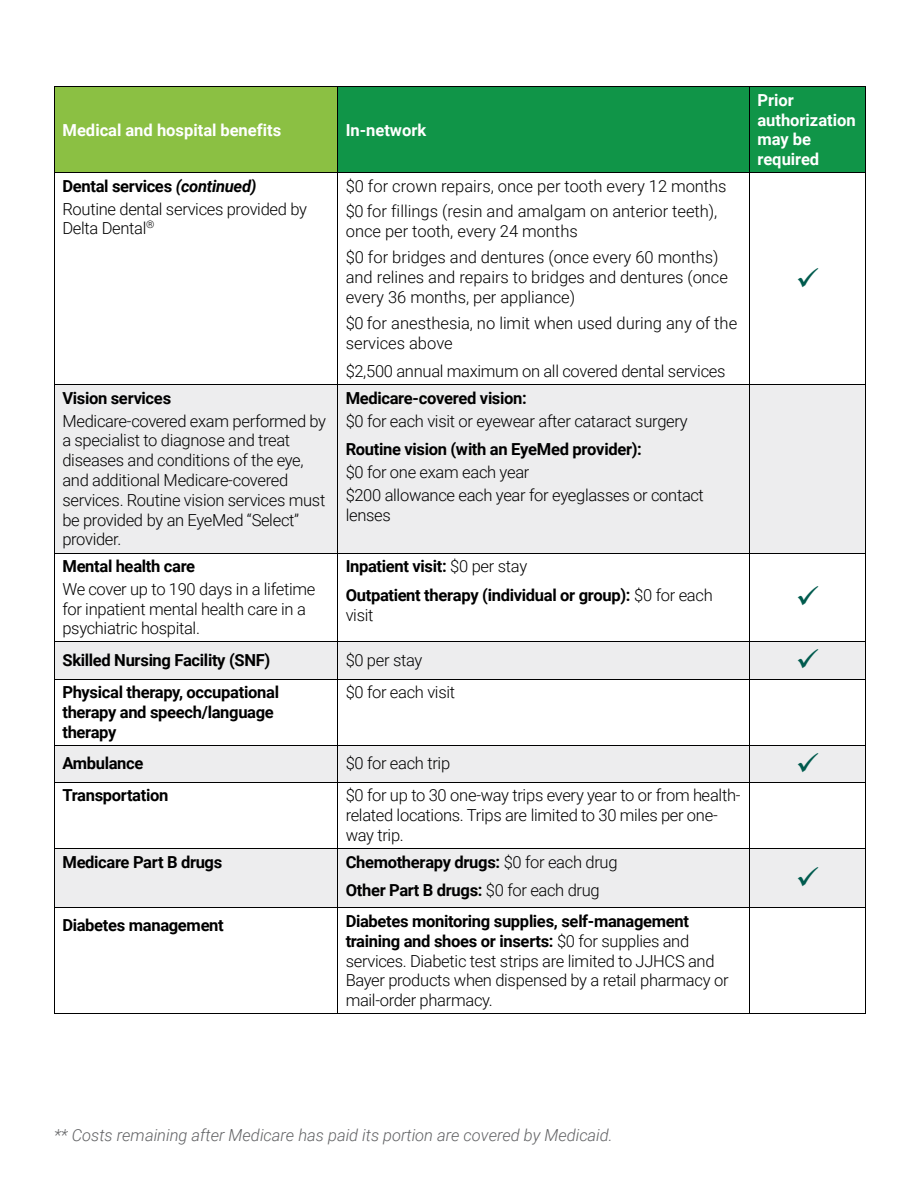
<style>
.page{position:relative;width:918px;height:1188px;background:#fff}
.page>*{position:absolute;margin:0;border:0;box-sizing:border-box;transform-origin:0 0}
.t1{font:300 16.5px/19.8px "Roboto";letter-spacing:-.015em;color:#000}
.t2{font:700 16.5px/19.8px "Roboto";letter-spacing:-.02em;color:#000}
.t3{font:italic 300 16.5px "Roboto";letter-spacing:-.005em;color:#626365}
.t4{font:700 16.5px/19.8px "Roboto";color:#fff}
.s1{font-weight:700}
.s2{font-weight:700;font-style:italic}
.s3{font-weight:300}
</style>
<div class="page">
<div style="left:55px;top:87px;width:282px;height:85px;background:#8bc043"></div>
<div style="left:338px;top:87px;width:411px;height:85px;background:#109548"></div>
<div style="left:750px;top:87px;width:115px;height:85px;background:#109548"></div>
<hr style="left:55px;top:86px;width:282px;height:1px;background:#000">
<hr style="left:338px;top:86px;width:411px;height:1px;background:#000">
<hr style="left:750px;top:86px;width:115px;height:1px;background:#000">
<hr style="left:54px;top:87px;width:1px;height:85px;background:#000">
<hr style="left:337px;top:87px;width:1px;height:85px;background:#000">
<hr style="left:749px;top:87px;width:1px;height:85px;background:#000">
<hr style="left:865px;top:87px;width:1px;height:85px;background:#000">
<hr style="left:55px;top:172px;width:282px;height:1px;background:#000">
<hr style="left:338px;top:172px;width:411px;height:1px;background:#000">
<hr style="left:750px;top:172px;width:115px;height:1px;background:#000">
<hr style="left:54px;top:173px;width:1px;height:211px;background:#000">
<hr style="left:337px;top:173px;width:1px;height:211px;background:#000">
<hr style="left:749px;top:173px;width:1px;height:211px;background:#000">
<hr style="left:865px;top:173px;width:1px;height:211px;background:#000">
<div style="left:55px;top:385px;width:282px;height:168px;background:#ededee"></div>
<div style="left:338px;top:385px;width:411px;height:168px;background:#ededee"></div>
<div style="left:750px;top:385px;width:115px;height:168px;background:#ededee"></div>
<hr style="left:55px;top:384px;width:282px;height:1px;background:#000">
<hr style="left:338px;top:384px;width:411px;height:1px;background:#000">
<hr style="left:750px;top:384px;width:115px;height:1px;background:#000">
<hr style="left:54px;top:385px;width:1px;height:168px;background:#000">
<hr style="left:337px;top:385px;width:1px;height:168px;background:#000">
<hr style="left:749px;top:385px;width:1px;height:168px;background:#000">
<hr style="left:865px;top:385px;width:1px;height:168px;background:#000">
<hr style="left:55px;top:553px;width:282px;height:1px;background:#000">
<hr style="left:338px;top:553px;width:411px;height:1px;background:#000">
<hr style="left:750px;top:553px;width:115px;height:1px;background:#000">
<hr style="left:54px;top:553px;width:1px;height:89px;background:#000">
<hr style="left:337px;top:553px;width:1px;height:89px;background:#000">
<hr style="left:749px;top:553px;width:1px;height:89px;background:#000">
<hr style="left:865px;top:553px;width:1px;height:89px;background:#000">
<div style="left:55px;top:642px;width:282px;height:37px;background:#ededee"></div>
<div style="left:338px;top:642px;width:411px;height:37px;background:#ededee"></div>
<div style="left:750px;top:642px;width:115px;height:37px;background:#ededee"></div>
<hr style="left:55px;top:642px;width:282px;height:1px;background:#000">
<hr style="left:338px;top:642px;width:411px;height:1px;background:#000">
<hr style="left:750px;top:642px;width:115px;height:1px;background:#000">
<hr style="left:54px;top:642px;width:1px;height:37px;background:#000">
<hr style="left:337px;top:642px;width:1px;height:37px;background:#000">
<hr style="left:749px;top:642px;width:1px;height:37px;background:#000">
<hr style="left:865px;top:642px;width:1px;height:37px;background:#000">
<hr style="left:55px;top:679px;width:282px;height:1px;background:#000">
<hr style="left:338px;top:679px;width:411px;height:1px;background:#000">
<hr style="left:750px;top:679px;width:115px;height:1px;background:#000">
<hr style="left:54px;top:679px;width:1px;height:66px;background:#000">
<hr style="left:337px;top:679px;width:1px;height:66px;background:#000">
<hr style="left:749px;top:679px;width:1px;height:66px;background:#000">
<hr style="left:865px;top:679px;width:1px;height:66px;background:#000">
<div style="left:55px;top:745px;width:282px;height:37px;background:#ededee"></div>
<div style="left:338px;top:745px;width:411px;height:37px;background:#ededee"></div>
<div style="left:750px;top:745px;width:115px;height:37px;background:#ededee"></div>
<hr style="left:55px;top:745px;width:282px;height:1px;background:#000">
<hr style="left:338px;top:745px;width:411px;height:1px;background:#000">
<hr style="left:750px;top:745px;width:115px;height:1px;background:#000">
<hr style="left:54px;top:745px;width:1px;height:37px;background:#000">
<hr style="left:337px;top:745px;width:1px;height:37px;background:#000">
<hr style="left:749px;top:745px;width:1px;height:37px;background:#000">
<hr style="left:865px;top:745px;width:1px;height:37px;background:#000">
<hr style="left:55px;top:782px;width:282px;height:1px;background:#000">
<hr style="left:338px;top:782px;width:411px;height:1px;background:#000">
<hr style="left:750px;top:782px;width:115px;height:1px;background:#000">
<hr style="left:54px;top:783px;width:1px;height:65px;background:#000">
<hr style="left:337px;top:783px;width:1px;height:65px;background:#000">
<hr style="left:749px;top:783px;width:1px;height:65px;background:#000">
<hr style="left:865px;top:783px;width:1px;height:65px;background:#000">
<div style="left:55px;top:849px;width:282px;height:59px;background:#ededee"></div>
<div style="left:338px;top:849px;width:411px;height:59px;background:#ededee"></div>
<div style="left:750px;top:849px;width:115px;height:59px;background:#ededee"></div>
<hr style="left:55px;top:848px;width:282px;height:1px;background:#000">
<hr style="left:338px;top:848px;width:411px;height:1px;background:#000">
<hr style="left:750px;top:848px;width:115px;height:1px;background:#000">
<hr style="left:54px;top:849px;width:1px;height:59px;background:#000">
<hr style="left:337px;top:849px;width:1px;height:59px;background:#000">
<hr style="left:749px;top:849px;width:1px;height:59px;background:#000">
<hr style="left:865px;top:849px;width:1px;height:59px;background:#000">
<hr style="left:55px;top:908px;width:282px;height:1px;background:#000">
<hr style="left:338px;top:908px;width:411px;height:1px;background:#000">
<hr style="left:750px;top:908px;width:115px;height:1px;background:#000">
<hr style="left:54px;top:908px;width:1px;height:105px;background:#000">
<hr style="left:55px;top:1013px;width:282px;height:1px;background:#000">
<hr style="left:337px;top:908px;width:1px;height:105px;background:#000">
<hr style="left:338px;top:1013px;width:411px;height:1px;background:#000">
<hr style="left:749px;top:908px;width:1px;height:105px;background:#000">
<hr style="left:750px;top:1013px;width:115px;height:1px;background:#000">
<hr style="left:865px;top:908px;width:1px;height:105px;background:#000">
<p class="t4" style="left:62px;top:120px;width:220px">Medical and hospital benefits</p>
<p class="t4" style="left:346px;top:120px;width:82px">In-network</p>
<p class="t1" style="left:62px;top:175px;width:246px;line-height:22.6px"><span class="s1">Dental services</span> <span class="s2">(continued)<br></span>Routine dental services provided by</p>
<p class="t1" style="left:62px;top:219px;width:94px">Delta Dental<sup>®</sup></p>
<p class="t2" style="left:62px;top:388px;width:110px">Vision services</p>
<p class="t1" style="left:62px;top:411px;width:265px">Medicare-covered exam performed by a specialist to diagnose and treat diseases and conditions of the eye, and additional Medicare-covered services. Routine vision services must be provided by an EyeMed “Select” provider.</p>
<p class="t2" style="left:62px;top:557px;width:134px">Mental health care</p>
<p class="t1" style="left:62px;top:579px;width:254px">We cover up to 190 days in a lifetime for inpatient mental health care in a psychiatric hospital.</p>
<p class="t1" style="left:346px;top:176px;width:383px">$0 for crown repairs, once per tooth every 12 months</p>
<p class="t1" style="left:346px;top:202px;width:373px">$0 for fillings (resin and amalgam on anterior teeth), once per tooth, every 24 months</p>
<p class="t1" style="left:346px;top:248px;width:384px">$0 for bridges and dentures (once every 60 months) and relines and repairs to bridges and dentures (once every 36 months, per appliance)</p>
<p class="t1" style="left:346px;top:313px;width:393px">$0 for anesthesia, no limit when used during any of the services above</p>
<p class="t1" style="left:346px;top:362px;width:381px">$2,500 annual maximum on all covered dental services</p>
<p class="t2" style="left:346px;top:388px;width:183px">Medicare-covered vision:</p>
<p class="t1" style="left:346px;top:411px;width:343px">$0 for each visit or eyewear after cataract surgery</p>
<p class="t2" style="left:346px;top:440px;width:298px">Routine vision (with an EyeMed provider):</p>
<p class="t1" style="left:346px;top:463px;width:185px">$0 for one exam each year</p>
<p class="t1" style="left:346px;top:486px;width:360px">$200 allowance each year for eyeglasses or contact lenses</p>
<p class="t2" style="left:346px;top:556px;width:183px">Inpatient visit: <span class="s3">$0 per stay</span></p>
<p class="t2" style="left:346px;top:585px;width:369px">Outpatient therapy (individual or group): <span class="s3">$0 for each visit</span></p>
<p class="t2" style="left:62px;top:651px;width:209px">Skilled Nursing Facility (SNF)</p>
<p class="t1" style="left:346px;top:651px;width:78px">$0 per stay</p>
<p class="t2" style="left:62px;top:682px;width:218px">Physical therapy, occupational therapy and speech/language therapy</p>
<p class="t1" style="left:346px;top:683px;width:111px">$0 for each visit</p>
<p class="t2" style="left:62px;top:754px;width:82px">Ambulance</p>
<p class="t1" style="left:346px;top:754px;width:106px">$0 for each trip</p>
<p class="t2" style="left:62px;top:786px;width:107px">Transportation</p>
<p class="t1" style="left:346px;top:786px;width:396px">$0 for up to 30 one-way trips every year to or from health&shy;related locations. Trips are limited to 30 miles per one&shy;way trip.</p>
<p class="t2" style="left:62px;top:852px;width:161px">Medicare Part B drugs</p>
<p class="t2" style="left:346px;top:852px;width:273px">Chemotherapy drugs: <span class="s3">$0 for each drug</span></p>
<p class="t2" style="left:346px;top:881px;width:256px">Other Part B drugs: <span class="s3">$0 for each drug</span></p>
<p class="t2" style="left:62px;top:916px;width:163px">Diabetes management</p>
<p class="t1" style="left:346px;top:911px;width:384px"><span class="s1">Diabetes monitoring supplies, self-management training and shoes or inserts:</span> $0 for supplies and services. Diabetic test strips are limited to JJHCS and Bayer products when dispensed by a retail pharmacy or mail-order pharmacy.</p>
<p class="t4" style="left:757px;top:90px;width:100px">Prior authorization may be required</p>
<p class="t3" style="left:54px;top:1126px;width:560px">** Costs remaining after Medicare has paid its portion are covered by Medicaid.</p>
</div>
